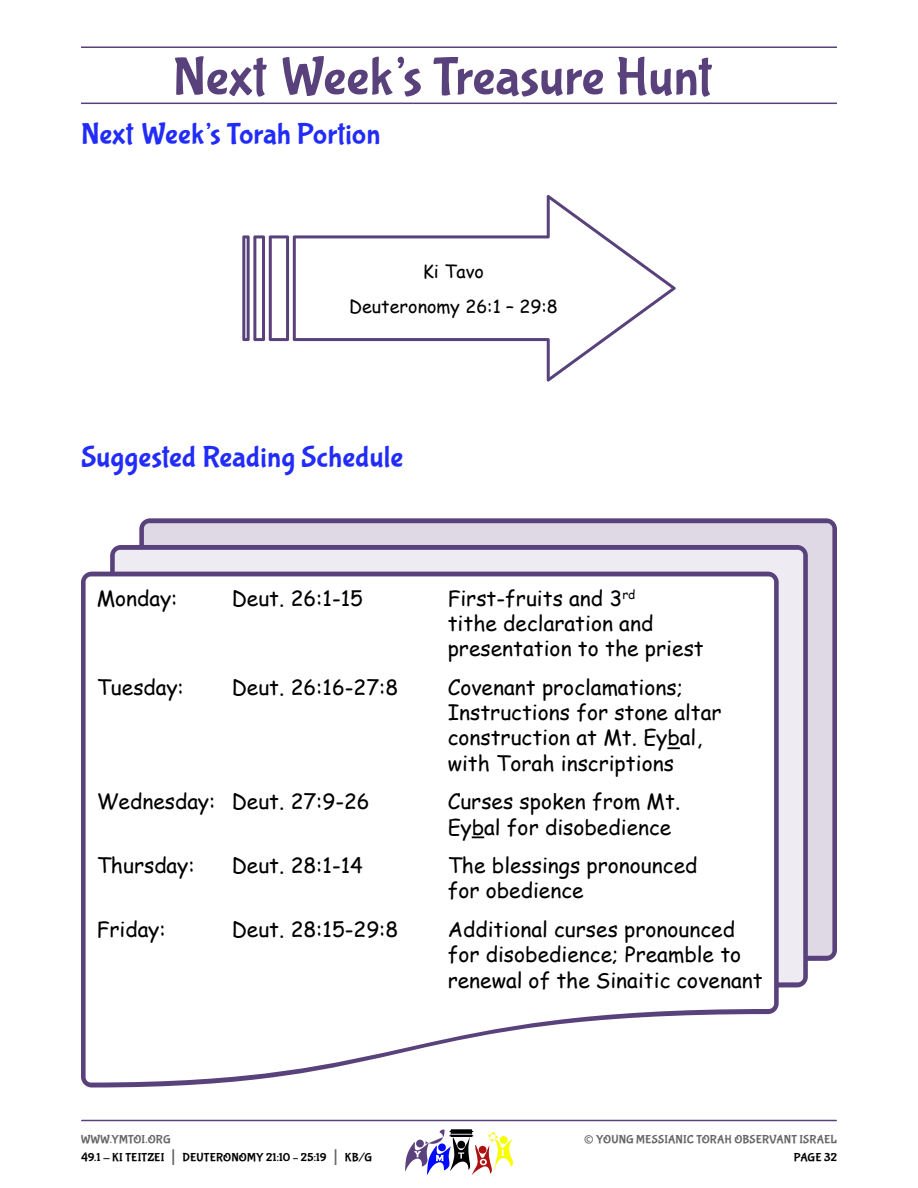
<style>
.page{position:relative;width:918px;height:1188px;background:#fff}
.page>*{position:absolute;margin:0;border:0;box-sizing:border-box;transform-origin:0 0}
.Section_Heading{font:54px "Bubblegum Sans";color:#59417c}
.Sub_Heading{font:30px "Bubblegum Sans";letter-spacing:.005em;color:#222cf9}
.t1{font:27px "Bubblegum Sans";color:#666}
.Body_Text_-_Reading_Schedule{font:21px/25.2px "Comic Sans MS";color:#000}
.Body_Text_-_Center{font:18px "Comic Sans MS";color:#000}
.t2{font:12px/18px "Bubblegum Sans";letter-spacing:.01em;color:#000}
.t3{font:12px "Bubblegum Sans";letter-spacing:.01em;color:#666}
.s1{color:#666}
.s2{font-size:21px;color:#666}
</style>
<div class="page">
<hr style="left:82px;top:1120px;width:754px;height:1px;background:#59417c">
<svg style="left:405px;top:1129px;width:108px;height:46px"></svg>
<hr style="left:81px;top:103px;width:756px;height:1px;background:#59417c">
<hr style="left:81px;top:46px;width:756px;height:2px;background:#59417c">
<svg style="left:242px;top:195px;width:434px;height:187px"></svg>
<svg style="left:144px;top:523px;width:688px;height:438px;background:#c6bed2"></svg>
<div style="left:115px;top:550px;width:688px;height:438px;background:#eeecf2"></div>
<svg style="left:81px;top:572px;width:698px;height:516px;fill:#59417c"></svg>
<svg style="left:86px;top:576px;width:688px;height:507px"></svg>
<svg style="left:667px;top:747px;width:13px;height:2px"></svg>
<svg style="left:472px;top:836px;width:12px;height:2px"></svg>
<p class="Section_Heading" style="left:173px;top:47px;width:540px">Next Week’s Treasure Hunt</p>
<p class="Sub_Heading" style="left:81px;top:117px;width:301px">Next Week’s Torah Portion</p>
<p class="Body_Text_-_Center" style="left:423px;top:258px;width:63px">Ki Tavo</p>
<p class="Body_Text_-_Center" style="left:349px;top:293px;width:210px">Deuteronomy 26:1 – 29:8</p>
<p class="Sub_Heading" style="left:81px;top:441px;width:324px">Suggested Reading Schedule</p>
<p class="Body_Text_-_Reading_Schedule" style="left:97px;top:585px;width:82px">Monday:</p>
<p class="Body_Text_-_Reading_Schedule" style="left:232px;top:585px;width:133px">Deut. 26:1-15</p>
<p class="Body_Text_-_Reading_Schedule" style="left:448px;top:585px;width:258px">First-fruits and 3<sup>rd<br></sup>tithe declaration and presentation to the priest</p>
<p class="Body_Text_-_Reading_Schedule" style="left:97px;top:674px;width:89px">Tuesday:</p>
<p class="Body_Text_-_Reading_Schedule" style="left:232px;top:674px;width:168px">Deut. 26:16-27:8</p>
<p class="Body_Text_-_Reading_Schedule" style="left:448px;top:674px;width:275px">Covenant proclamations;<br>Instructions for stone altar construction at Mt. Eybal, with Torah inscriptions</p>
<p class="Body_Text_-_Reading_Schedule" style="left:97px;top:788px;width:275px">Wednesday: Deut. 27:9-26</p>
<p class="Body_Text_-_Reading_Schedule" style="left:448px;top:788px;width:234px">Curses spoken from Mt.<br>Eybal for disobedience</p>
<p class="Body_Text_-_Reading_Schedule" style="left:97px;top:852px;width:99px">Thursday:</p>
<p class="Body_Text_-_Reading_Schedule" style="left:232px;top:852px;width:133px">Deut. 28:1-14</p>
<p class="Body_Text_-_Reading_Schedule" style="left:448px;top:852px;width:251px">The blessings pronounced for obedience</p>
<p class="Body_Text_-_Reading_Schedule" style="left:97px;top:916px;width:71px">Friday:</p>
<p class="Body_Text_-_Reading_Schedule" style="left:232px;top:916px;width:168px">Deut. 28:15-29:8</p>
<p class="Body_Text_-_Reading_Schedule" style="left:448px;top:916px;width:316px">Additional curses pronounced for disobedience; Preamble to renewal of the Sinaitic covenant</p>
<p class="t2" style="left:81px;top:1131px;width:293px"><span class="s1">WWW.YMTOI.ORG<br></span>49.1 - KI TEITZEI <span class="s2">|</span> DEUTERONOMY 21:10 – 25:19 <span class="s2">|</span> KB/G</p>
<p class="t1" style="left:584px;top:1124px;width:12px">©</p>
<p class="t3" style="left:596px;top:1133px;width:242px">YOUNG MESSIANIC TORAH OBSERVANT ISRAEL</p>
<p class="t2" style="left:794px;top:1149px;width:45px">PAGE 32</p>
</div>
